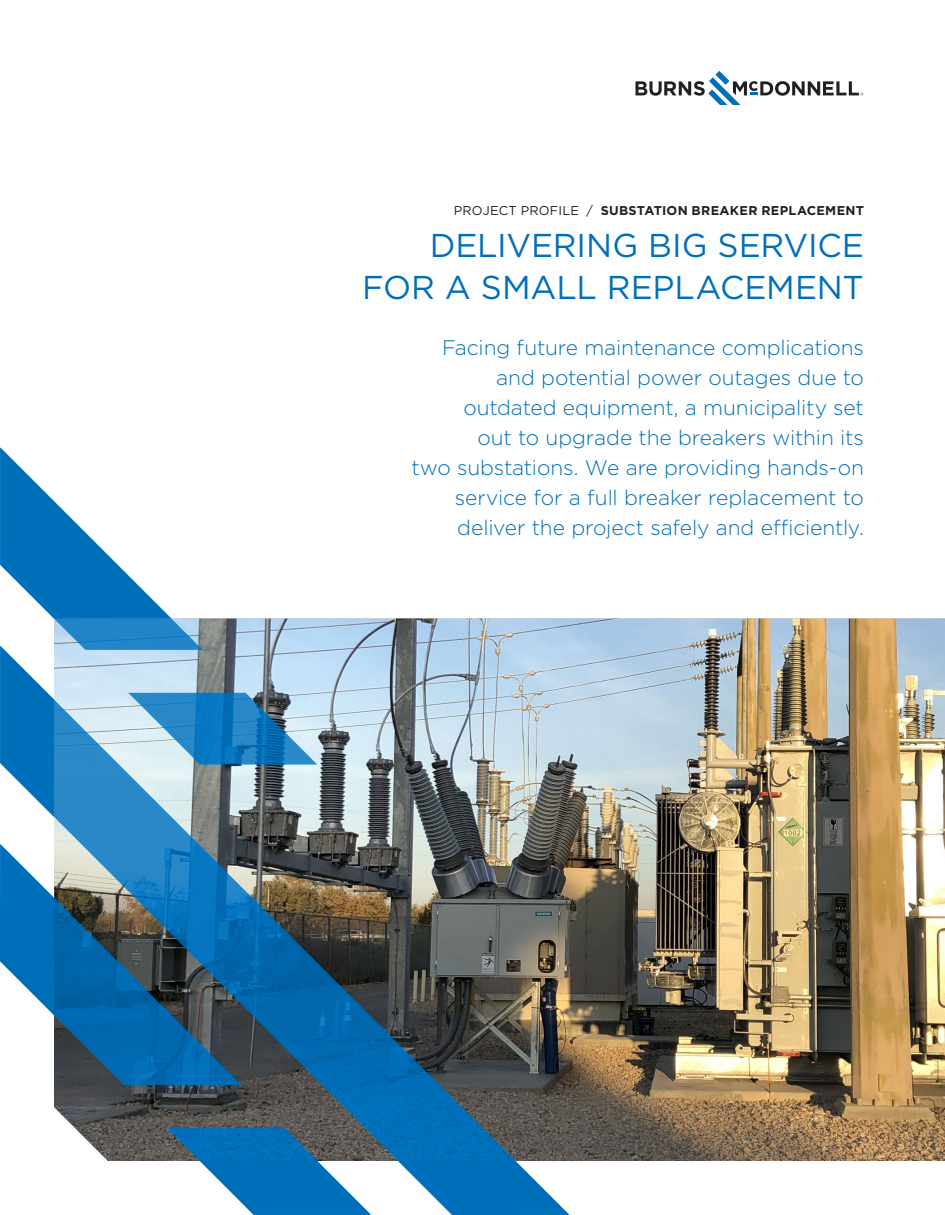
<style>
.page{position:relative;width:945px;height:1215px;background:#fff}
.page>*{position:absolute;margin:0;border:0;box-sizing:border-box;transform-origin:0 0}
.t1{font:33px/42px "Gotham";letter-spacing:-.005em;color:#006fba;text-align:right}
.t2{font:300 21px/30px "Gotham";letter-spacing:-.005em;color:#006fba;text-align:right}
.t3{font:700 12.75px "Gotham";letter-spacing:.02em;color:#231f20}
.s1{font-weight:400}
</style>
<div class="page">
<img style="left:203px;top:619px;width:742px;height:542px">
<svg style="left:635px;top:71px;width:228px;height:34px"></svg>
<svg style="left:0;top:447px;width:203px;height:199px"></svg>
<img style="left:0;top:646px;width:569px;height:569px">
<svg style="left:0;top:844px;width:241px;height:241px;background:#3d79a0"></svg>
<svg style="left:167px;top:1128px;width:204px;height:87px"></svg>
<p class="t3" style="left:454px;top:202px;width:412px"><span class="s1">PROJECT PROFILE /</span> SUBSTATION BREAKER REPLACEMENT</p>
<h1 class="t1" style="left:362px;top:224px;width:503px">DELIVERING BIG SERVICE<br>FOR A SMALL REPLACEMENT</h1>
<p class="t2" style="left:411px;top:332px;width:454px">Facing future maintenance complications and potential power outages due to outdated equipment, a municipality set<br>out to upgrade the breakers within its<br>two substations. We are providing hands‑on service for a full breaker replacement to deliver the project safely and efficiently.</p>
</div>
